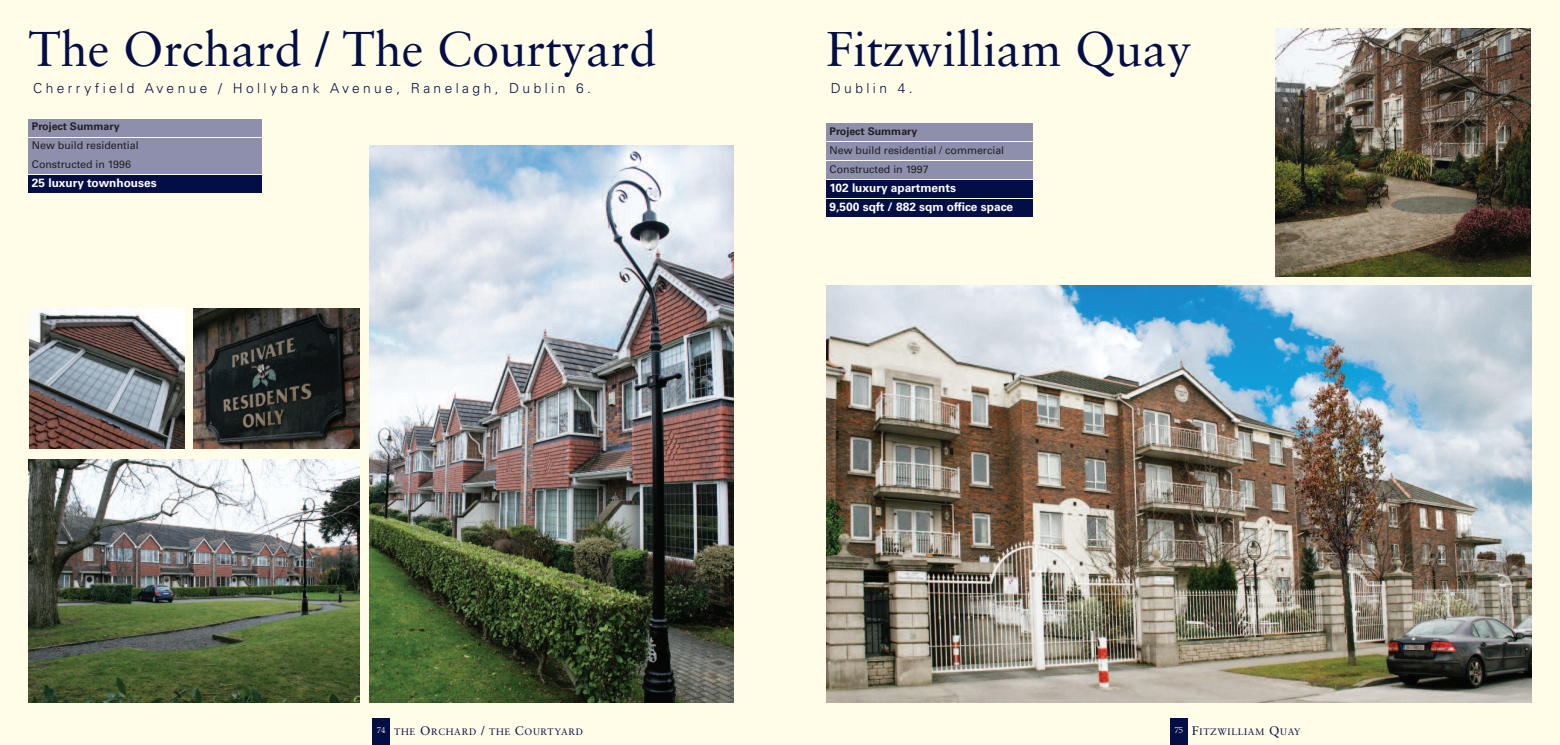
<style>
.page{position:relative;width:1560px;height:745px;background:#fff}
.page>*{position:absolute;margin:0;border:0;box-sizing:border-box;transform-origin:0 0}
.t1{font:48.75px "Sabon";color:#030e46}
.t2{font:300 13.75px "Univers";letter-spacing:.25em;color:#030e46}
.t3{font:700 11.88px/18.9px "Univers";color:#fff}
.t4{font:10.62px/18.9px "Univers";color:#231f20}
.t5{font:700 10.62px "Univers";color:#231f20}
.t6{font:9.38px "Sabon";letter-spacing:.065em;color:#030e46}
.s1{font-family:"Palatino";font-weight:300;font-size:8.75px;color:#fffde8}
.s2{font-size:12.5px}
</style>
<div class="page">
<div style="left:0;top:0;width:780px;height:744px;background:#fffde8"></div>
<div style="left:780px;top:0;width:779px;height:744px;background:#fffde8"></div>
<div style="left:1170px;top:717px;width:17px;height:27px;background:#030e46"></div>
<div style="left:372px;top:717px;width:18px;height:27px;background:#030e46"></div>
<img style="left:369px;top:145px;width:364px;height:557px">
<img style="left:28px;top:459px;width:331px;height:243px">
<img style="left:29px;top:308px;width:155px;height:140px">
<img style="left:194px;top:308px;width:165px;height:140px">
<div style="left:28px;top:175px;width:233px;height:18px;background:#030e46"></div>
<div style="left:28px;top:119px;width:233px;height:17px;background:#8d8fad"></div>
<div style="left:28px;top:138px;width:233px;height:17px;background:#8d8fad"></div>
<div style="left:28px;top:156px;width:233px;height:18px;background:#8d8fad"></div>
<div style="left:826px;top:180px;width:206px;height:18px;background:#030e46"></div>
<div style="left:826px;top:199px;width:206px;height:17px;background:#030e46"></div>
<div style="left:826px;top:123px;width:206px;height:18px;background:#8d8fad"></div>
<div style="left:826px;top:142px;width:206px;height:18px;background:#8d8fad"></div>
<div style="left:826px;top:161px;width:206px;height:18px;background:#8d8fad"></div>
<img style="left:826px;top:286px;width:705px;height:416px">
<img style="left:1275px;top:28px;width:255px;height:248px">
<h1 class="t1" style="left:28px;top:28px;width:629px">The Orchard / The Courtyard</h1>
<h1 class="t1" style="left:826px;top:28px;width:367px">Fitzwilliam Quay</h1>
<p class="t2" style="left:33px;top:83px;width:559px">Cherryfield Avenue / Hollybank Avenue, Ranelagh, Dublin 6.</p>
<p class="t2" style="left:830px;top:83px;width:83px">Dublin 4.</p>
<p class="t5" style="left:32px;top:123px;width:89px">Project Summary</p>
<p class="t4" style="left:32px;top:137px;width:108px">New build residential<br>Constructed in 1996</p>
<p class="t5" style="left:829px;top:127px;width:89px">Project Summary</p>
<p class="t4" style="left:829px;top:142px;width:176px">New build residential / commercial<br>Constructed in 1997</p>
<p class="t3" style="left:32px;top:175px;width:126px">25 luxury townhouses</p>
<p class="t3" style="left:829px;top:179px;width:185px">102 luxury apartments<br>9,500 sqft / 882 sqm office space</p>
<p class="t6" style="left:377px;top:726px;width:208px"><span class="s1">74</span> THE <span class="s2">O</span>RCHARD <span class="s2">/</span> THE <span class="s2">C</span>OURTYARD</p>
<p class="t6" style="left:1174px;top:726px;width:128px"><span class="s1">75</span> <span class="s2">F</span>ITZWILLIAM <span class="s2">Q</span>UAY</p>
</div>
